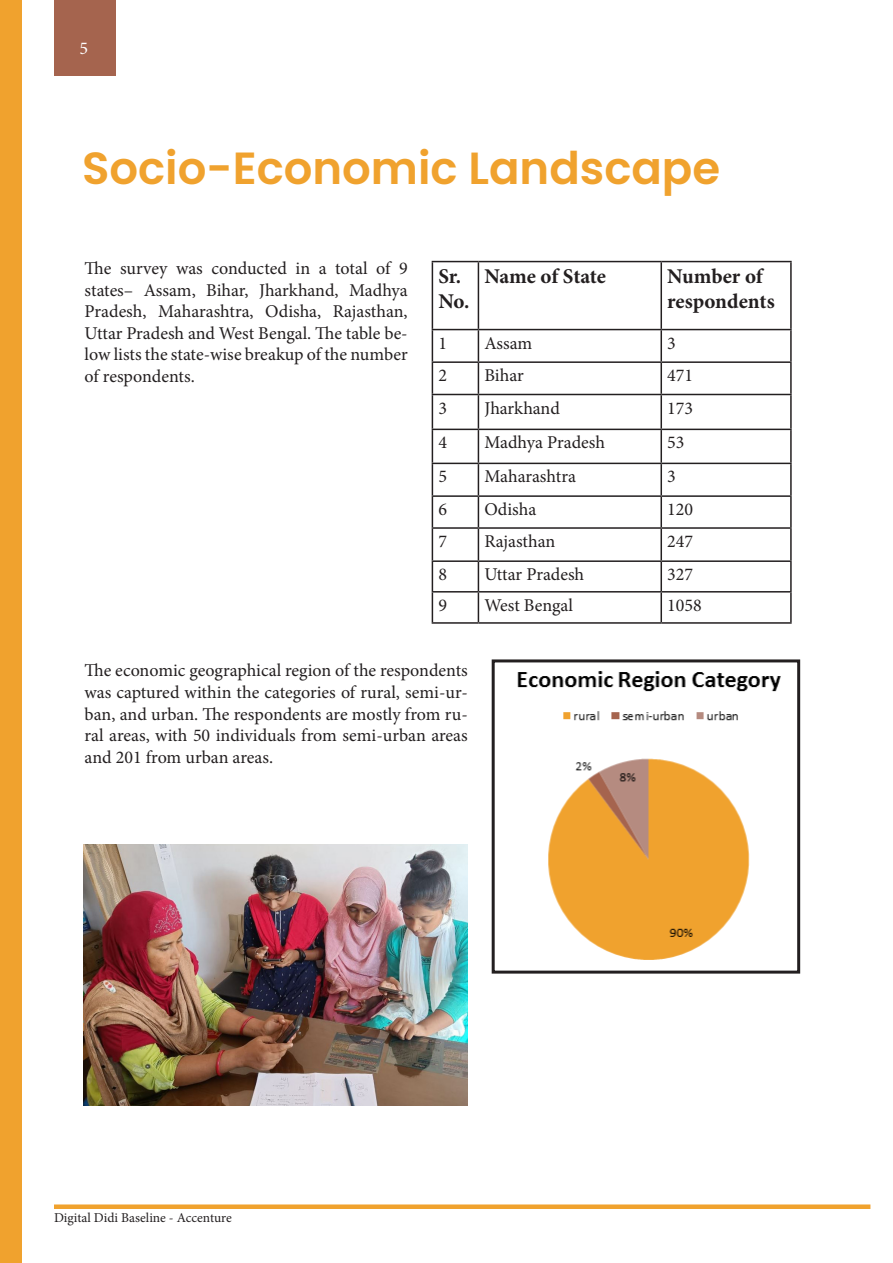
<style>
.page{position:relative;width:893px;height:1263px;background:#fff}
.page>*{position:absolute;margin:0;border:0;box-sizing:border-box;transform-origin:0 0}
.t1{font:600 45px "Poppins";color:#f0a22e}
.t2{font:700 21px/25.2px "Minion Pro";letter-spacing:-.005em;color:#231f20}
.t3{font:18px/21.6px "Minion Pro";color:#231f20;text-align:justify}
.t4{font:18px "Minion Pro";color:#fff}
.t5{font:13.5px "Minion Pro";color:#231f20}
</style>
<div class="page">
<div style="left:0;top:0;width:22px;height:1263px;background:#f0a22e"></div>
<div style="left:54px;top:0;width:61px;height:75px;background:#a5644e"></div>
<div style="left:54px;top:1204px;width:816px;height:5px;background:#f0a22e"></div>
<hr style="left:432px;top:261px;width:46px;height:1px;background:#231f20">
<hr style="left:432px;top:262px;width:1px;height:67px;background:#231f20">
<hr style="left:478px;top:261px;width:183px;height:1px;background:#231f20">
<hr style="left:478px;top:262px;width:1px;height:67px;background:#231f20">
<hr style="left:661px;top:261px;width:131px;height:1px;background:#231f20">
<hr style="left:660px;top:262px;width:2px;height:67px;background:#231f20">
<hr style="left:790px;top:262px;width:2px;height:67px;background:#231f20">
<hr style="left:432px;top:329px;width:46px;height:1px;background:#231f20">
<hr style="left:432px;top:330px;width:1px;height:31px;background:#231f20">
<hr style="left:478px;top:329px;width:183px;height:1px;background:#231f20">
<hr style="left:478px;top:330px;width:1px;height:31px;background:#231f20">
<hr style="left:661px;top:329px;width:131px;height:1px;background:#231f20">
<hr style="left:660px;top:330px;width:2px;height:31px;background:#231f20">
<hr style="left:790px;top:330px;width:2px;height:31px;background:#231f20">
<hr style="left:432px;top:361px;width:46px;height:2px;background:#231f20">
<hr style="left:432px;top:363px;width:1px;height:31px;background:#231f20">
<hr style="left:478px;top:361px;width:183px;height:2px;background:#231f20">
<hr style="left:478px;top:363px;width:1px;height:31px;background:#231f20">
<hr style="left:661px;top:361px;width:131px;height:2px;background:#231f20">
<hr style="left:660px;top:363px;width:2px;height:31px;background:#231f20">
<hr style="left:790px;top:363px;width:2px;height:31px;background:#231f20">
<hr style="left:432px;top:394px;width:46px;height:1px;background:#231f20">
<hr style="left:432px;top:395px;width:1px;height:34px;background:#231f20">
<hr style="left:478px;top:394px;width:183px;height:1px;background:#231f20">
<hr style="left:478px;top:395px;width:1px;height:34px;background:#231f20">
<hr style="left:661px;top:394px;width:131px;height:1px;background:#231f20">
<hr style="left:660px;top:395px;width:2px;height:34px;background:#231f20">
<hr style="left:790px;top:395px;width:2px;height:34px;background:#231f20">
<hr style="left:432px;top:429px;width:46px;height:1px;background:#231f20">
<hr style="left:432px;top:430px;width:1px;height:33px;background:#231f20">
<hr style="left:478px;top:429px;width:183px;height:1px;background:#231f20">
<hr style="left:478px;top:430px;width:1px;height:33px;background:#231f20">
<hr style="left:661px;top:429px;width:131px;height:1px;background:#231f20">
<hr style="left:660px;top:430px;width:2px;height:33px;background:#231f20">
<hr style="left:790px;top:430px;width:2px;height:33px;background:#231f20">
<hr style="left:432px;top:463px;width:46px;height:1px;background:#231f20">
<hr style="left:432px;top:464px;width:1px;height:31px;background:#231f20">
<hr style="left:478px;top:463px;width:183px;height:1px;background:#231f20">
<hr style="left:478px;top:464px;width:1px;height:31px;background:#231f20">
<hr style="left:661px;top:463px;width:131px;height:1px;background:#231f20">
<hr style="left:660px;top:464px;width:2px;height:31px;background:#231f20">
<hr style="left:790px;top:464px;width:2px;height:31px;background:#231f20">
<hr style="left:432px;top:495px;width:46px;height:2px;background:#231f20">
<hr style="left:432px;top:497px;width:1px;height:30px;background:#231f20">
<hr style="left:478px;top:495px;width:183px;height:2px;background:#231f20">
<hr style="left:478px;top:497px;width:1px;height:30px;background:#231f20">
<hr style="left:661px;top:495px;width:131px;height:2px;background:#231f20">
<hr style="left:660px;top:497px;width:2px;height:30px;background:#231f20">
<hr style="left:790px;top:497px;width:2px;height:30px;background:#231f20">
<hr style="left:432px;top:527px;width:46px;height:2px;background:#231f20">
<hr style="left:432px;top:529px;width:1px;height:31px;background:#231f20">
<hr style="left:478px;top:527px;width:183px;height:2px;background:#231f20">
<hr style="left:478px;top:529px;width:1px;height:31px;background:#231f20">
<hr style="left:661px;top:527px;width:131px;height:2px;background:#231f20">
<hr style="left:660px;top:529px;width:2px;height:31px;background:#231f20">
<hr style="left:790px;top:529px;width:2px;height:31px;background:#231f20">
<hr style="left:432px;top:560px;width:46px;height:2px;background:#231f20">
<svg style="left:432px;top:562px;width:1px;height:29px"></svg>
<hr style="left:478px;top:560px;width:183px;height:2px;background:#231f20">
<svg style="left:478px;top:562px;width:1px;height:29px"></svg>
<hr style="left:661px;top:560px;width:131px;height:2px;background:#231f20">
<hr style="left:660px;top:562px;width:2px;height:29px;background:#231f20">
<hr style="left:790px;top:562px;width:2px;height:29px;background:#231f20">
<hr style="left:432px;top:591px;width:46px;height:1px;background:#231f20">
<hr style="left:432px;top:592px;width:1px;height:30px;background:#231f20">
<hr style="left:478px;top:591px;width:183px;height:1px;background:#231f20">
<hr style="left:478px;top:592px;width:1px;height:30px;background:#231f20">
<hr style="left:661px;top:591px;width:131px;height:1px;background:#231f20">
<hr style="left:660px;top:592px;width:2px;height:30px;background:#231f20">
<hr style="left:790px;top:592px;width:2px;height:30px;background:#231f20">
<hr style="left:432px;top:622px;width:46px;height:2px;background:#231f20">
<hr style="left:478px;top:622px;width:183px;height:2px;background:#231f20">
<hr style="left:661px;top:622px;width:131px;height:2px;background:#231f20">
<img style="left:517px;top:671px;width:264px;height:289px">
<img style="left:84px;top:845px;width:384px;height:261px">
<div style="left:492px;top:659px;width:308px;height:314px;border:3px solid #231f20"></div>
<p class="t4" style="left:79px;top:36px;width:10px">5</p>
<p class="t1" style="left:82px;top:143px;width:640px">Socio-Economic Landscape</p>
<p class="t3" style="left:85px;top:257px;width:325px">The survey was conducted in a total of 9 states– Assam, Bihar, Jharkhand, Madhya Pradesh, Maharashtra, Odisha, Rajasthan, Uttar Pradesh and West Bengal. The table be&shy;low lists the state-wise breakup of the number of respondents.</p>
<p class="t2" style="left:438px;top:263px;width:32px">Sr.<br>No.</p>
<p class="t2" style="left:484px;top:263px;width:123px">Name of State</p>
<p class="t2" style="left:667px;top:263px;width:109px">Number of respondents</p>
<p class="t3" style="left:438px;top:332px;width:10px">1</p>
<p class="t3" style="left:484px;top:332px;width:49px">Assam</p>
<p class="t3" style="left:667px;top:332px;width:10px">3</p>
<p class="t3" style="left:438px;top:365px;width:10px">2</p>
<p class="t3" style="left:484px;top:365px;width:41px">Bihar</p>
<p class="t3" style="left:667px;top:365px;width:27px">471</p>
<p class="t3" style="left:438px;top:397px;width:10px">3</p>
<p class="t3" style="left:484px;top:397px;width:77px">Jharkhand</p>
<p class="t3" style="left:667px;top:397px;width:27px">173</p>
<p class="t3" style="left:438px;top:432px;width:10px">4</p>
<p class="t3" style="left:484px;top:432px;width:122px">Madhya Pradesh</p>
<p class="t3" style="left:667px;top:432px;width:19px">53</p>
<p class="t3" style="left:438px;top:466px;width:10px">5</p>
<p class="t3" style="left:484px;top:466px;width:93px">Maharashtra</p>
<p class="t3" style="left:667px;top:466px;width:10px">3</p>
<p class="t3" style="left:438px;top:499px;width:10px">6</p>
<p class="t3" style="left:484px;top:499px;width:53px">Odisha</p>
<p class="t3" style="left:667px;top:499px;width:27px">120</p>
<p class="t3" style="left:438px;top:531px;width:10px">7</p>
<p class="t3" style="left:484px;top:531px;width:72px">Rajasthan</p>
<p class="t3" style="left:667px;top:531px;width:27px">247</p>
<p class="t3" style="left:438px;top:564px;width:10px">8</p>
<p class="t3" style="left:484px;top:564px;width:101px">Uttar Pradesh</p>
<p class="t3" style="left:667px;top:564px;width:27px">327</p>
<p class="t3" style="left:438px;top:594px;width:10px">9</p>
<p class="t3" style="left:484px;top:594px;width:90px">West Bengal</p>
<p class="t3" style="left:667px;top:594px;width:36px">1058</p>
<p class="t3" style="left:85px;top:660px;width:385px">The economic geographical region of the respondents was captured within the categories of rural, semi-ur&shy;ban, and urban. The respondents are mostly from ru&shy;ral areas, with 50 individuals from semi-urban areas and 201 from urban areas.</p>
<p class="t5" style="left:54px;top:1209px;width:179px">Digital Didi Baseline - Accenture</p>
</div>
